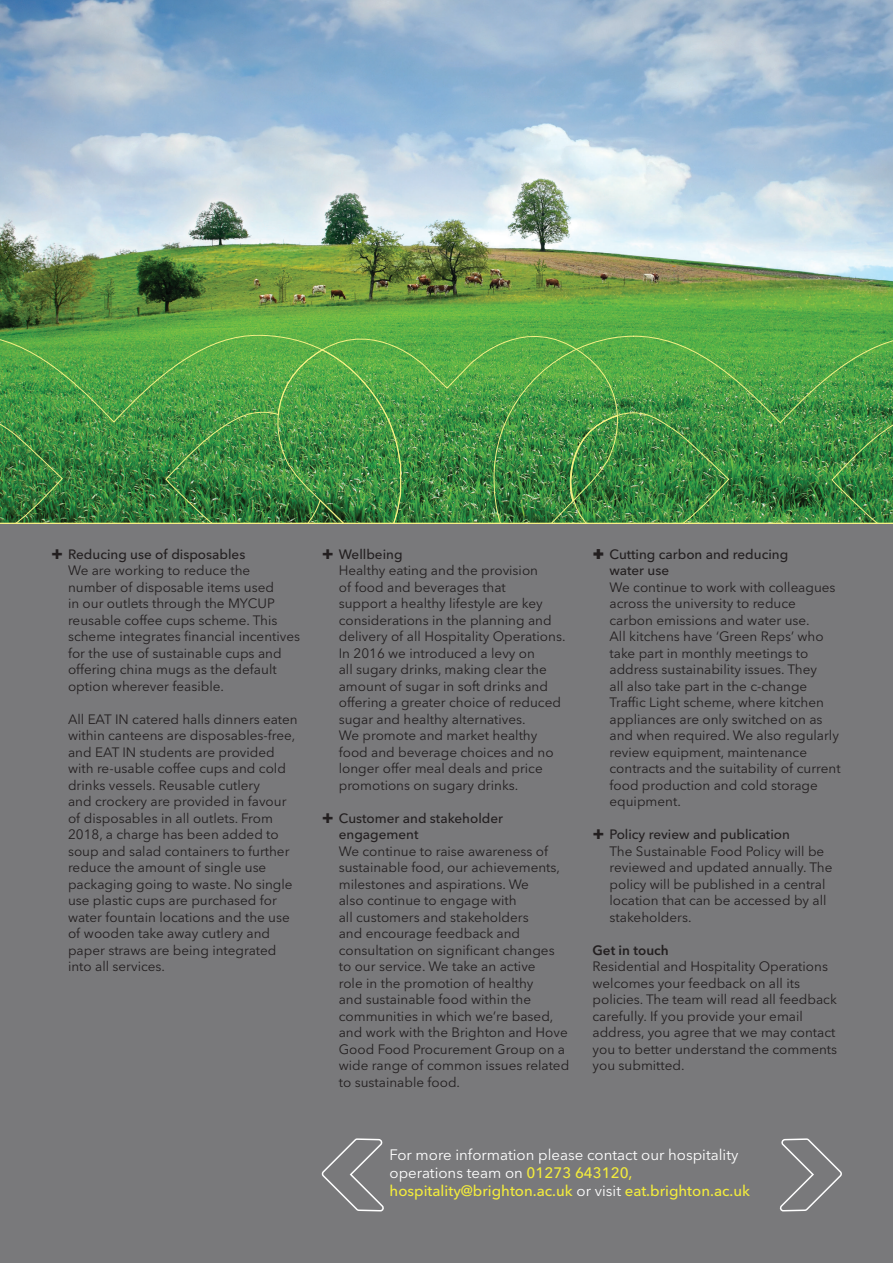
<style>
.page{position:relative;width:893px;height:1263px;background:#fff}
.page>*{position:absolute;margin:0;border:0;box-sizing:border-box;transform-origin:0 0}
.t1{font:15px/18px "Avenir Next LT Pro";color:#fff}
.t2{font:13.5px/16.5px "Avenir Next LT Pro";color:#231f20}
.t3{font:500 13.5px/16.5px "Avenir Next LT Pro";color:#231f20}
.t4{font:600 13.5px "Avenir Next LT Pro";color:#231f20}
.s1{font-weight:500;color:#f3ec3c}
</style>
<div class="page">
<img style="left:0;top:0;width:893px;height:336px">
<svg style="left:618px;top:336px;width:275px;height:188px;background:#479544"></svg>
<svg style="left:321px;top:317px;width:297px;height:207px;background:#4e9a45"></svg>
<img style="left:0;top:334px;width:379px;height:190px">
<div style="left:0;top:524px;width:893px;height:739px;background:#79797b"></div>
<svg style="left:321px;top:1138px;width:63px;height:74px"></svg>
<svg style="left:779px;top:1138px;width:63px;height:74px"></svg>
<img style="left:277px;top:349px;width:124px;height:175px">
<p class="t3" style="left:68px;top:546px;width:179px">Reducing use of disposables</p>
<p class="t2" style="left:68px;top:562px;width:234px">We are working to reduce the number of disposable items used<br>in our outlets through the MYCUP reusable coffee cups scheme. This scheme integrates financial incentives for the use of sustainable cups and offering china mugs as the default option wherever feasible.</p>
<p class="t2" style="left:68px;top:711px;width:231px">All EAT IN catered halls dinners eaten within canteens are disposables-free, and EAT IN students are provided with re-usable coffee cups and cold drinks vessels. Reusable cutlery<br>and crockery are provided in favour of disposables in all outlets. From 2018, a charge has been added to soup and salad containers to further reduce the amount of single use packaging going to waste. No single use plastic cups are purchased for water fountain locations and the use of wooden take away cutlery and paper straws are being integrated into all services.</p>
<p class="t3" style="left:339px;top:546px;width:65px">Wellbeing</p>
<p class="t2" style="left:339px;top:562px;width:228px">Healthy eating and the provision<br>of food and beverages that<br>support a healthy lifestyle are key considerations in the planning and delivery of all Hospitality Operations.<br>In 2016 we introduced a levy on<br>all sugary drinks, making clear the amount of sugar in soft drinks and offering a greater choice of reduced sugar and healthy alternatives.<br>We promote and market healthy food and beverage choices and no longer offer meal deals and price promotions on sugary drinks.</p>
<p class="t3" style="left:339px;top:810px;width:166px">Customer and stakeholder engagement</p>
<p class="t2" style="left:339px;top:843px;width:232px">We continue to raise awareness of sustainable food, our achievements, milestones and aspirations. We<br>also continue to engage with<br>all customers and stakeholders<br>and encourage feedback and consultation on significant changes to our service. We take an active<br>role in the promotion of healthy<br>and sustainable food within the communities in which we’re based, and work with the Brighton and Hove<br>Good Food Procurement Group on a wide range of common issues related to sustainable food.</p>
<p class="t3" style="left:609px;top:546px;width:180px">Cutting carbon and reducing water use</p>
<p class="t2" style="left:609px;top:579px;width:233px">We continue to work with colleagues across the university to reduce carbon emissions and water use.<br>All kitchens have ‘Green Reps’ who take part in monthly meetings to address sustainability issues. They<br>all also take part in the c-change<br>Traffic Light scheme, where kitchen appliances are only switched on as and when required. We also regularly review equipment, maintenance contracts and the suitability of current food production and cold storage equipment.</p>
<p class="t3" style="left:609px;top:826px;width:182px">Policy review and publication</p>
<p class="t2" style="left:609px;top:843px;width:224px">The Sustainable Food Policy will be reviewed and updated annually. The policy will be published in a central location that can be accessed by all stakeholders.</p>
<p class="t4" style="left:592px;top:942px;width:78px">Get in touch</p>
<p class="t2" style="left:592px;top:958px;width:246px">Residential and Hospitality Operations welcomes your feedback on all its policies. The team will read all feedback carefully. If you provide your email address, you agree that we may contact you to better understand the comments you submitted.</p>
<p class="t1" style="left:390px;top:1145px;width:362px">For more information please contact our hospitality operations team on <span class="s1">01273 643120, hospitality@brighton.ac.uk</span> or visit <span class="s1">eat.brighton.ac.uk</span></p>
</div>
